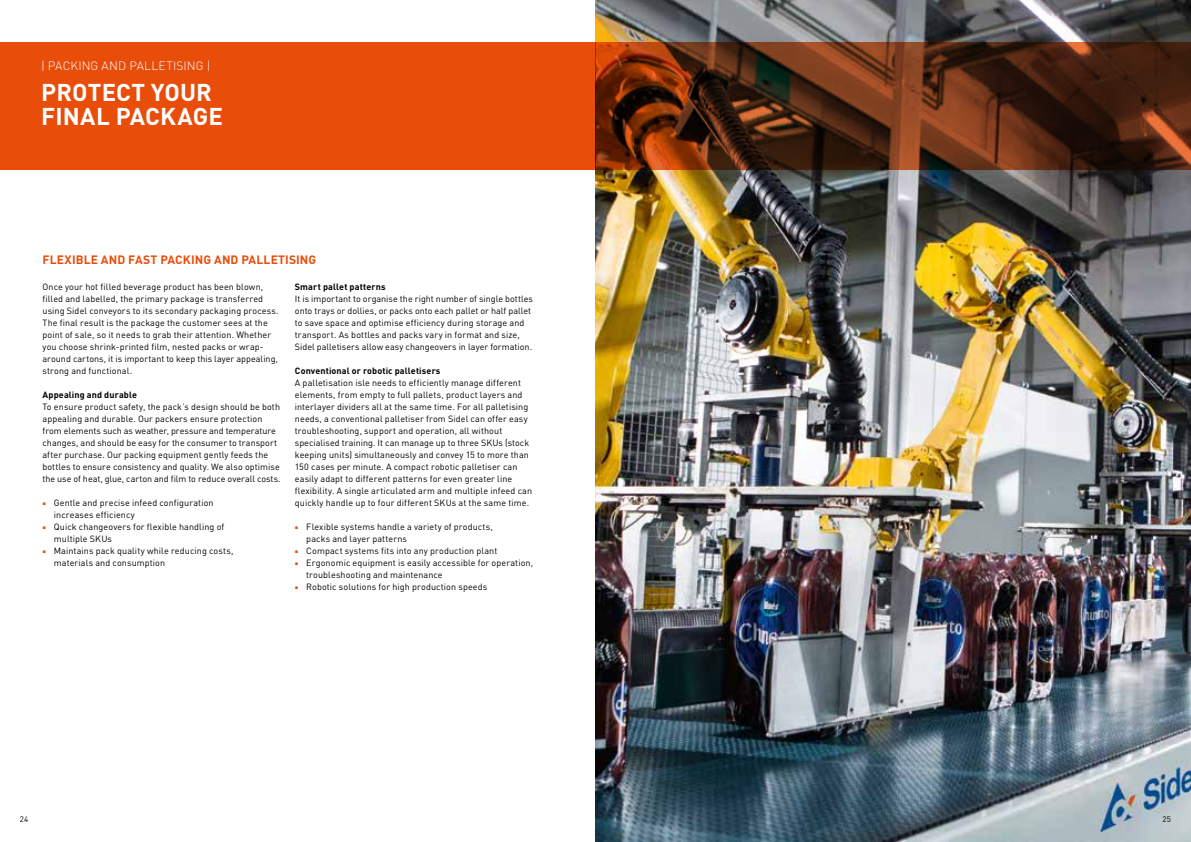
<style>
.page{position:relative;width:1191px;height:842px;background:#fff}
.page>*{position:absolute;margin:0;border:0;box-sizing:border-box;transform-origin:0 0}
.t1{font:700 24px/24px "DINOT";letter-spacing:.005em;color:#fff}
.t2{font:700 12px "DINOT";letter-spacing:.01em;color:#e94d0a}
.t3{font:300 12px "DINOT";letter-spacing:.01em;color:#fff}
.t4{font:9px/12px "DINOT";letter-spacing:.01em;color:#000}
.t5{font:700 9px "DINOT";letter-spacing:.015em;color:#000}
.t6{font:8px "DINOT";color:#000}
.s1{font-family:"Minion Pro";color:#e94d0a}
</style>
<div class="page">
<img style="left:595px;top:0;width:596px;height:842px">
<div style="left:0;top:43px;width:595px;height:127px;background:#e94d0a"></div>
<svg style="left:595px;top:43px;width:596px;height:127px;background:#582912"></svg>
<h2 class="t3" style="left:41px;top:59px;width:171px">| PACKING AND PALLETISING |</h2>
<h1 class="t1" style="left:41px;top:79px;width:183px">PROTECT YOUR<br>FINAL PACKAGE</h1>
<h2 class="t2" style="left:43px;top:252px;width:275px">FLEXIBLE AND FAST PACKING AND PALLETISING</h2>
<p class="t4" style="left:43px;top:281px;width:237px">Once your hot filled beverage product has been blown, filled and labelled, the primary package is transferred using Sidel conveyors to its secondary packaging process.<br>The final result is the package the customer sees at the point of sale, so it needs to grab their attention. Whether you choose shrink-printed film, nested packs or wrap&shy;around cartons, it is important to keep this layer appealing, strong and functional.</p>
<p class="t5" style="left:43px;top:389px;width:96px">Appealing and durable</p>
<p class="t4" style="left:43px;top:401px;width:240px">To ensure product safety, the pack’s design should be both appealing and durable. Our packers ensure protection from elements such as weather, pressure and temperature changes, and should be easy for the consumer to transport after purchase. Our packing equipment gently feeds the bottles to ensure consistency and quality. We also optimise the use of heat, glue, carton and film to reduce overall costs.</p>
<p class="t4" style="left:54px;top:497px;width:161px;text-indent:-11px"><span class="s1">■</span> Gentle and precise infeed configuration increases efficiency</p>
<p class="t4" style="left:54px;top:521px;width:172px;text-indent:-11px"><span class="s1">■</span> Quick changeovers for flexible handling of multiple SKUs</p>
<p class="t4" style="left:54px;top:545px;width:181px;text-indent:-11px"><span class="s1">■</span> Maintains pack quality while reducing costs, materials and consumption</p>
<p class="t5" style="left:295px;top:281px;width:92px">Smart pallet patterns</p>
<p class="t4" style="left:295px;top:293px;width:240px">It is important to organise the right number of single bottles onto trays or dollies, or packs onto each pallet or half pallet to save space and optimise efficiency during storage and transport. As bottles and packs vary in format and size, Sidel palletisers allow easy changeovers in layer formation.</p>
<p class="t5" style="left:295px;top:365px;width:147px">Conventional or robotic palletisers</p>
<p class="t4" style="left:295px;top:377px;width:239px">A palletisation isle needs to efficiently manage different elements, from empty to full pallets, product layers and interlayer dividers all at the same time. For all palletising needs, a conventional palletiser from Sidel can offer easy troubleshooting, support and operation, all without specialised training. It can manage up to three SKUs (stock keeping units) simultaneously and convey 15 to more than 150 cases per minute. A compact robotic palletiser can easily adapt to different patterns for even greater line flexibility. A single articulated arm and multiple infeed can quickly handle up to four different SKUs at the same time.</p>
<p class="t4" style="left:306px;top:521px;width:188px;text-indent:-11px"><span class="s1">■</span> Flexible systems handle a variety of products, packs and layer patterns</p>
<p class="t4" style="left:295px;top:545px;width:204px"><span class="s1">■</span> Compact systems fits into any production plant</p>
<p class="t4" style="left:306px;top:557px;width:228px;text-indent:-11px"><span class="s1">■</span> Ergonomic equipment is easily accessible for operation, troubleshooting and maintenance</p>
<p class="t4" style="left:295px;top:581px;width:194px"><span class="s1">■</span> Robotic solutions for high production speeds</p>
<p class="t6" style="left:20px;top:814px;width:10px">24</p>
<p class="t6" style="left:1162px;top:814px;width:10px">25</p>
</div>
